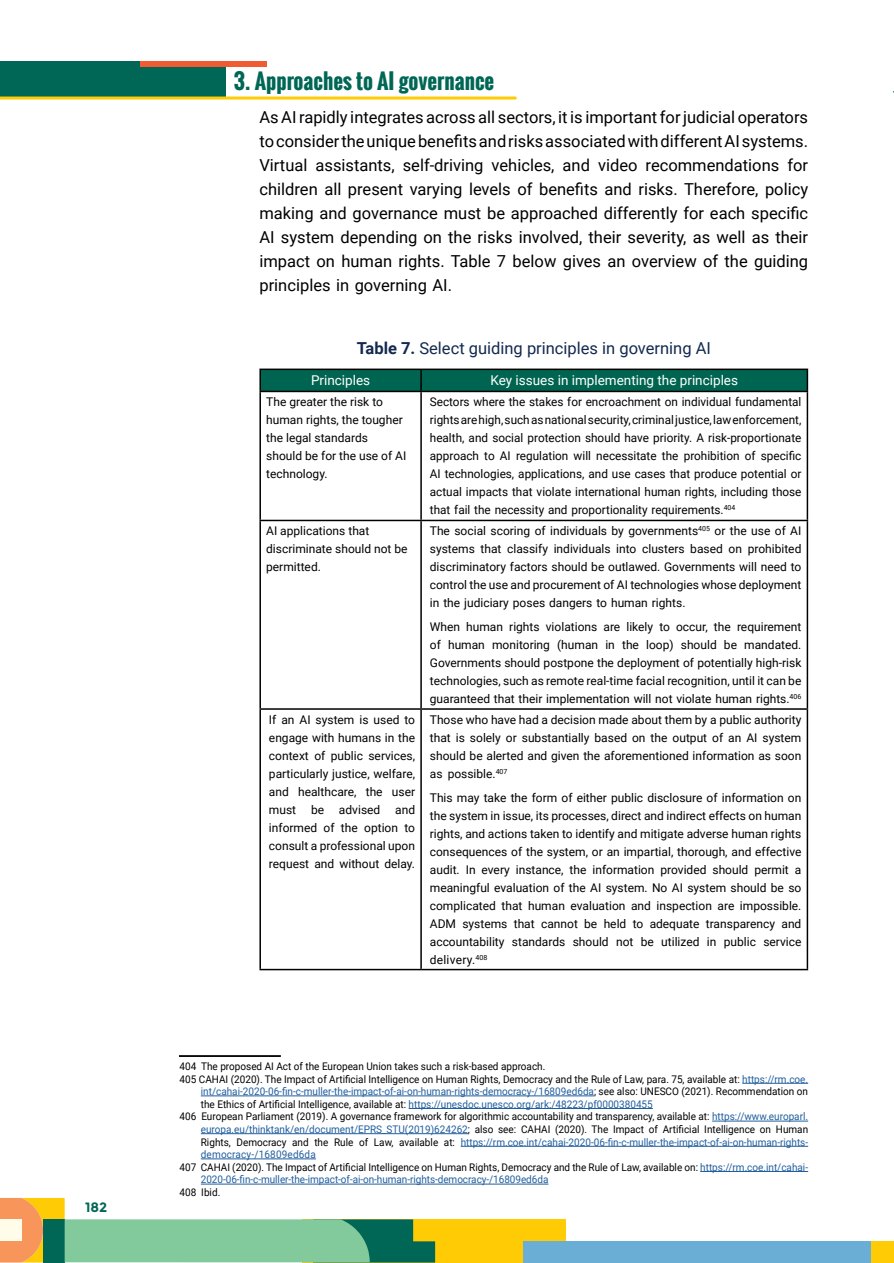
<style>
.page{position:relative;width:894px;height:1263px;background:#fff}
.page>*{position:absolute;margin:0;border:0;box-sizing:border-box;transform-origin:0 0}
.t1{font:700 21px "Oswald";color:#065}
.t2{font:16.5px/24px "Roboto";color:#000;text-align:justify}
.t3{font:16.5px "Roboto";color:#13294f}
.t4{font:13.5px "Roboto";color:#fff}
.t5{font:700 13.5px "Montserrat";color:#065}
.t6{font:12px/18px "Roboto";color:#000;text-align:justify}
.t7{font:10.5px "Roboto";color:#000;scale:.95 1}
.t8{font:10.5px "Roboto";color:#215e9e;scale:.95 1}
.s1{font-weight:700}
.s2{color:#215e9e}
.s3{color:#000}
</style>
<div class="page">
<div style="left:303px;top:1219px;width:263px;height:43px;background:#ffcb05"></div>
<svg style="left:0;top:1198px;width:435px;height:64px"></svg>
<div style="left:523px;top:1241px;width:348px;height:21px;background:#6baed5"></div>
<div style="left:871px;top:1241px;width:22px;height:21px;background:#ffcb05"></div>
<svg style="left:893px;top:1241px;width:1px;height:21px"></svg>
<div style="left:261px;top:370px;width:545px;height:21px;background:#006550"></div>
<hr style="left:259px;top:369px;width:162px;height:1px;background:#000">
<hr style="left:259px;top:370px;width:2px;height:21px;background:#000">
<hr style="left:421px;top:369px;width:387px;height:1px;background:#000">
<hr style="left:420px;top:370px;width:2px;height:21px;background:#000">
<hr style="left:806px;top:370px;width:2px;height:21px;background:#000">
<hr style="left:259px;top:391px;width:162px;height:1px;background:#000">
<hr style="left:259px;top:392px;width:2px;height:128px;background:#000">
<hr style="left:421px;top:391px;width:387px;height:1px;background:#000">
<hr style="left:420px;top:392px;width:2px;height:128px;background:#000">
<hr style="left:806px;top:392px;width:2px;height:128px;background:#000">
<hr style="left:259px;top:520px;width:162px;height:1px;background:#000">
<hr style="left:259px;top:521px;width:2px;height:187px;background:#000">
<hr style="left:421px;top:520px;width:387px;height:1px;background:#000">
<hr style="left:420px;top:521px;width:2px;height:187px;background:#000">
<hr style="left:806px;top:521px;width:2px;height:187px;background:#000">
<hr style="left:259px;top:708px;width:162px;height:2px;background:#000">
<hr style="left:259px;top:710px;width:2px;height:259px;background:#000">
<hr style="left:421px;top:708px;width:387px;height:2px;background:#000">
<hr style="left:420px;top:710px;width:2px;height:259px;background:#000">
<hr style="left:806px;top:710px;width:2px;height:259px;background:#000">
<hr style="left:259px;top:969px;width:162px;height:1px;background:#000">
<hr style="left:421px;top:969px;width:387px;height:1px;background:#000">
<hr style="left:742px;top:1083px;width:66px;height:1px;background:#215e9e">
<hr style="left:201px;top:1095px;width:393px;height:1px;background:#215e9e">
<hr style="left:409px;top:1108px;width:244px;height:1px;background:#215e9e">
<hr style="left:712px;top:1121px;width:96px;height:1px;background:#215e9e">
<hr style="left:201px;top:1133px;width:267px;height:1px;background:#215e9e">
<hr style="left:461px;top:1146px;width:347px;height:1px;background:#215e9e">
<hr style="left:201px;top:1158px;width:115px;height:1px;background:#215e9e">
<hr style="left:700px;top:1171px;width:108px;height:1px;background:#215e9e">
<hr style="left:201px;top:1184px;width:347px;height:1px;background:#215e9e">
<hr style="left:179px;top:1055px;width:102px;height:2px;background:#000">
<div style="left:0;top:61px;width:225px;height:38px;background:#065"></div>
<div style="left:140px;top:61px;width:127px;height:5px;background:#f15b31"></div>
<hr style="left:0;top:97px;width:515px;height:3px;background:#ffcb05">
<p class="t5" style="left:85px;top:1199px;width:24px">182</p>
<h1 class="t1" style="left:234px;top:65px;width:262px">3. Approaches to AI governance</h1>
<p class="t2" style="left:259px;top:104px;width:550px">As AI rapidly integrates across all sectors, it is important for judicial operators to consider the unique benefits and risks associated with different AI systems.<br>Virtual assistants, self-driving vehicles, and video recommendations for children all present varying levels of benefits and risks. Therefore, policy making and governance must be approached differently for each specific AI system depending on the risks involved, their severity, as well as their impact on human rights. Table 7 below gives an overview of the guiding principles in governing AI.</p>
<h2 class="t3" style="left:357px;top:337px;width:356px"><span class="s1">Table 7.</span> Select guiding principles in governing AI</h2>
<p class="t4" style="left:311px;top:371px;width:61px">Principles</p>
<p class="t4" style="left:490px;top:371px;width:249px">Key issues in implementing the principles</p>
<p class="t6" style="left:266px;top:393px;width:142px;text-align:left">The greater the risk to human rights, the tougher the legal standards should be for the use of AI technology.</p>
<p class="t6" style="left:430px;top:393px;width:373px">Sectors where the stakes for encroachment on individual fundamental rights are high, such as national security, criminal justice, law enforcement, health, and social protection should have priority. A risk-proportionate approach to AI regulation will necessitate the prohibition of specific AI technologies, applications, and use cases that produce potential or actual impacts that violate international human rights, including those that fail the necessity and proportionality requirements.<sup>404</sup></p>
<p class="t6" style="left:266px;top:522px;width:143px;text-align:left">AI applications that discriminate should not be permitted.</p>
<p class="t6" style="left:430px;top:522px;width:373px">The social scoring of individuals by governments<sup>405</sup> or the use of AI systems that classify individuals into clusters based on prohibited discriminatory factors should be outlawed. Governments will need to control the use and procurement of AI technologies whose deployment in the judiciary poses dangers to human rights.</p>
<p class="t6" style="left:430px;top:617px;width:373px">When human rights violations are likely to occur, the requirement of human monitoring (human in the loop) should be mandated.<br>Governments should postpone the deployment of potentially high-risk technologies, such as remote real-time facial recognition, until it can be guaranteed that their implementation will not violate human rights.<sup>406</sup></p>
<p class="t6" style="left:269px;top:710px;width:148px">If an AI system is used to engage with humans in the context of public services, particularly justice, welfare, and healthcare, the user must be advised and informed of the option to consult a professional upon request and without delay.</p>
<p class="t6" style="left:430px;top:710px;width:373px">Those who have had a decision made about them by a public authority that is solely or substantially based on the output of an AI system should be alerted and given the aforementioned information as soon as possible.<sup>407</sup></p>
<p class="t6" style="left:430px;top:788px;width:373px">This may take the form of either public disclosure of information on the system in issue, its processes, direct and indirect effects on human rights, and actions taken to identify and mitigate adverse human rights consequences of the system, or an impartial, thorough, and effective audit. In every instance, the information provided should permit a meaningful evaluation of the AI system. No AI system should be so complicated that human evaluation and inspection are impossible.<br>ADM systems that cannot be held to adequate transparency and accountability standards should not be utilized in public service delivery.<sup>408</sup></p>
<p class="t7" style="left:180px;top:1059px;width:386px">404 The proposed AI Act of the European Union takes such a risk-based approach.</p>
<p class="t7" style="left:180px;top:1071px;width:663px">405 CAHAI (2020). The Impact of Artificial Intelligence on Human Rights, Democracy and the Rule of Law, para. 75, available at: <span class="s2">https://rm.coe.</span></p>
<p class="t8" style="left:201px;top:1084px;width:641px">int/cahai-2020-06-fin-c-muller-the-impact-of-ai-on-human-rights-democracy-/16809ed6da<span class="s3">; see also: UNESCO (2021). Recommendation on</span></p>
<p class="t8" style="left:201px;top:1096px;width:477px"><span class="s3">the Ethics of Artificial Intelligence, available at:</span> https://unesdoc.unesco.org/ark:/48223/pf0000380455</p>
<p class="t7" style="left:180px;top:1109px;width:663px">406 European Parliament (2019). A governance framework for algorithmic accountability and transparency, available at: <span class="s2">https://www.europarl.</span></p>
<p class="t7" style="left:201px;top:1122px;width:641px"><span class="s2">europa.eu/thinktank/en/document/EPRS_STU(2019)624262</span>; also see: CAHAI (2020). The Impact of Artificial Intelligence on Human</p>
<p class="t8" style="left:201px;top:1134px;width:641px"><span class="s3">Rights, Democracy and the Rule of Law, available at:</span> https://rm.coe.int/cahai-2020-06-fin-c-muller-the-impact-of-ai-on-human-rights-</p>
<p class="t8" style="left:201px;top:1147px;width:123px">democracy-/16809ed6da</p>
<p class="t7" style="left:180px;top:1159px;width:663px">407 CAHAI (2020). The Impact of Artificial Intelligence on Human Rights, Democracy and the Rule of Law, available on: <span class="s2">https://rm.coe.int/cahai-</span></p>
<p class="t8" style="left:201px;top:1172px;width:367px">2020-06-fin-c-muller-the-impact-of-ai-on-human-rights-democracy-/16809ed6da</p>
<p class="t7" style="left:180px;top:1185px;width:44px">408 Ibid.</p>
</div>
